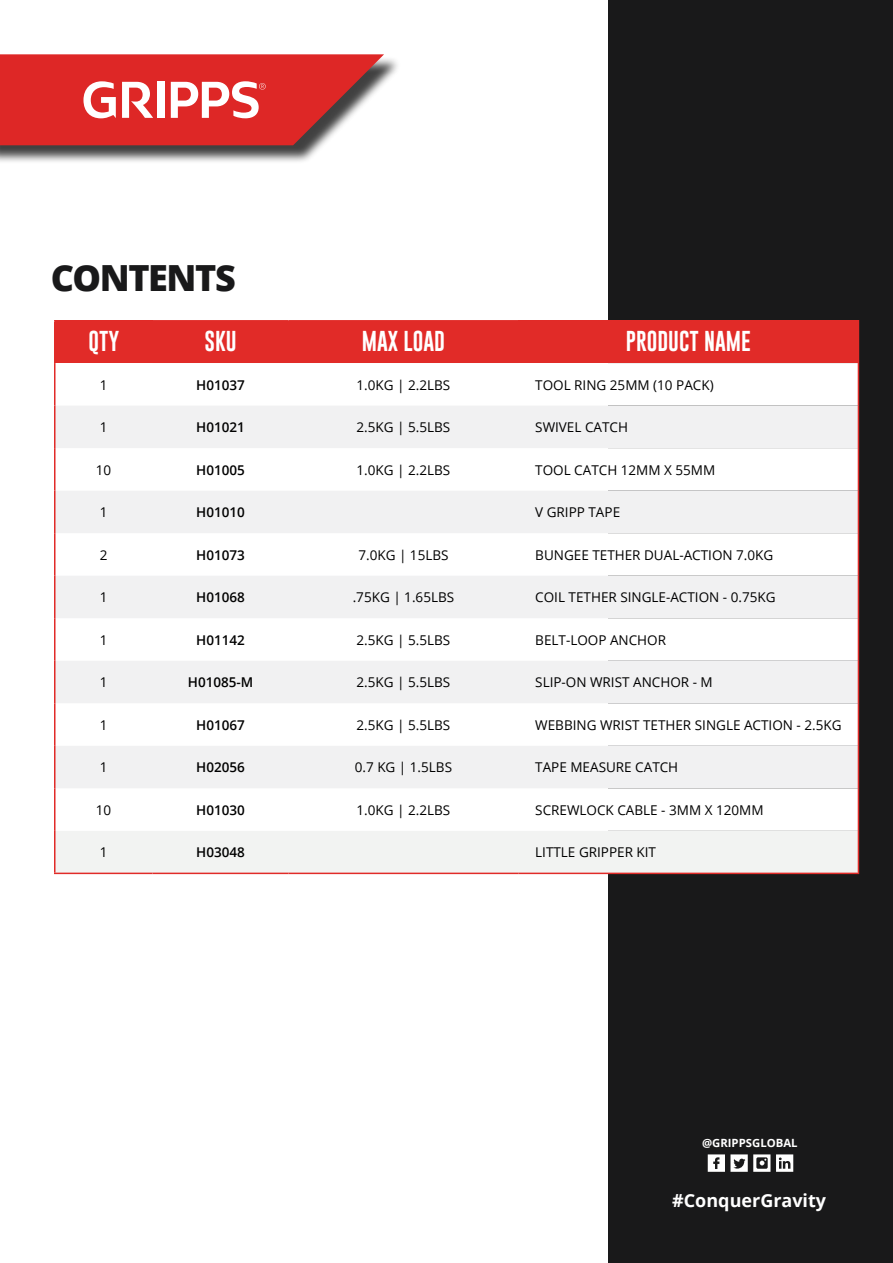
<style>
.page{position:relative;width:893px;height:1263px;background:#fff}
.page>*{position:absolute;margin:0;border:0;box-sizing:border-box;transform-origin:0 0}
.t1{font:800 36px "Open Sans";letter-spacing:-.04em;color:#19191a}
.t2{font:21px "Gobold";color:#fff}
.t3{font:700 18px "Open Sans";color:#fff}
.t4{font:13.5px "Open Sans";color:#000}
.t5{font:600 13.5px "Open Sans";color:#000}
.t6{font:700 11.4px "Open Sans";color:#fff}
</style>
<div class="page">
<div style="left:608px;top:0;width:285px;height:1263px;background:#19191a"></div>
<svg style="left:776px;top:1154px;width:17px;height:18px"></svg>
<svg style="left:708px;top:1154px;width:62px;height:18px"></svg>
<div style="left:0;top:56px;width:401px;height:108px;background:#000;opacity:.75"></div>
<svg style="left:0;top:54px;width:384px;height:91px;background:#dc4a49"></svg>
<div style="left:55px;top:321px;width:98px;height:42px;background:#e12b28"></div>
<div style="left:153px;top:322px;width:365px;height:41px;background:#e12b28"></div>
<div style="left:518px;top:321px;width:340px;height:42px;background:#e12b28"></div>
<div style="left:608px;top:363px;width:250px;height:468px;background:#fff"></div>
<svg style="left:56px;top:406px;width:802px;height:382px;fill:#f1f1f2"></svg>
<div style="left:56px;top:831px;width:802px;height:42px;background:#f2f3f2"></div>
<hr style="left:54px;top:363px;width:2px;height:43px;background:#e12b28">
<hr style="left:54px;top:406px;width:2px;height:42px;background:#e12b28">
<hr style="left:54px;top:448px;width:2px;height:43px;background:#e12b28">
<hr style="left:54px;top:491px;width:2px;height:42px;background:#e12b28">
<hr style="left:54px;top:533px;width:2px;height:43px;background:#e12b28">
<hr style="left:54px;top:831px;width:2px;height:42px;background:#e12b28">
<hr style="left:54px;top:873px;width:99px;height:1px;background:#e12b28">
<hr style="left:153px;top:873px;width:136px;height:1px;background:#e12b28">
<hr style="left:858px;top:363px;width:1px;height:43px;background:#e12b28">
<hr style="left:858px;top:406px;width:1px;height:42px;background:#e12b28">
<hr style="left:858px;top:448px;width:1px;height:43px;background:#e12b28">
<hr style="left:858px;top:491px;width:1px;height:42px;background:#e12b28">
<hr style="left:858px;top:533px;width:1px;height:43px;background:#e12b28">
<hr style="left:54px;top:576px;width:2px;height:42px;background:#e12b28">
<hr style="left:54px;top:661px;width:2px;height:42px;background:#e12b28">
<hr style="left:54px;top:746px;width:2px;height:42px;background:#e12b28">
<hr style="left:858px;top:576px;width:1px;height:42px;background:#e12b28">
<hr style="left:858px;top:746px;width:1px;height:42px;background:#e12b28">
<hr style="left:54px;top:618px;width:2px;height:43px;background:#e12b28">
<hr style="left:858px;top:618px;width:1px;height:43px;background:#e12b28">
<hr style="left:858px;top:661px;width:1px;height:42px;background:#e12b28">
<hr style="left:54px;top:703px;width:2px;height:43px;background:#e12b28">
<hr style="left:858px;top:703px;width:1px;height:43px;background:#e12b28">
<hr style="left:54px;top:788px;width:2px;height:43px;background:#e12b28">
<hr style="left:858px;top:788px;width:1px;height:43px;background:#e12b28">
<hr style="left:54px;top:320px;width:99px;height:2px;background:#e12b28">
<hr style="left:54px;top:322px;width:2px;height:41px;background:#e12b28">
<hr style="left:153px;top:320px;width:136px;height:2px;background:#e12b28">
<hr style="left:289px;top:320px;width:229px;height:2px;background:#e12b28">
<hr style="left:518px;top:320px;width:341px;height:2px;background:#e12b28">
<hr style="left:858px;top:322px;width:1px;height:41px;background:#e12b28">
<hr style="left:289px;top:873px;width:229px;height:1px;background:#e12b28">
<hr style="left:518px;top:873px;width:341px;height:1px;background:#e12b28">
<hr style="left:858px;top:831px;width:1px;height:42px;background:#e12b28">
<h1 class="t1" style="left:51px;top:251px;width:187px">CONTENTS</h1>
<h2 class="t2" style="left:88px;top:327px;width:32px">QTY</h2>
<h2 class="t2" style="left:204px;top:327px;width:34px">SKU</h2>
<h2 class="t2" style="left:362px;top:327px;width:85px">MAX LOAD</h2>
<h2 class="t2" style="left:626px;top:327px;width:126px">PRODUCT NAME</h2>
<p class="t4" style="left:100px;top:375px;width:9px">1</p>
<p class="t5" style="left:196px;top:375px;width:50px">H01037</p>
<p class="t4" style="left:357px;top:375px;width:95px">1.0KG | 2.2LBS</p>
<p class="t4" style="left:535px;top:375px;width:180px">TOOL RING 25MM (10 PACK)</p>
<p class="t4" style="left:100px;top:418px;width:9px">1</p>
<p class="t5" style="left:196px;top:418px;width:50px">H01021</p>
<p class="t4" style="left:357px;top:418px;width:95px">2.5KG | 5.5LBS</p>
<p class="t4" style="left:535px;top:418px;width:94px">SWIVEL CATCH</p>
<p class="t4" style="left:96px;top:460px;width:17px">10</p>
<p class="t5" style="left:196px;top:460px;width:50px">H01005</p>
<p class="t4" style="left:357px;top:460px;width:95px">1.0KG | 2.2LBS</p>
<p class="t4" style="left:535px;top:460px;width:181px">TOOL CATCH 12MM X 55MM</p>
<p class="t4" style="left:100px;top:503px;width:9px">1</p>
<p class="t5" style="left:196px;top:503px;width:50px">H01010</p>
<p class="t4" style="left:535px;top:503px;width:86px">V GRIPP TAPE</p>
<p class="t4" style="left:100px;top:545px;width:9px">2</p>
<p class="t5" style="left:196px;top:545px;width:50px">H01073</p>
<p class="t4" style="left:358px;top:545px;width:92px">7.0KG | 15LBS</p>
<p class="t4" style="left:535px;top:545px;width:240px">BUNGEE TETHER DUAL-ACTION 7.0KG</p>
<p class="t4" style="left:100px;top:588px;width:9px">1</p>
<p class="t5" style="left:196px;top:588px;width:50px">H01068</p>
<p class="t4" style="left:353px;top:588px;width:103px">.75KG | 1.65LBS</p>
<p class="t4" style="left:535px;top:588px;width:242px">COIL TETHER SINGLE-ACTION - 0.75KG</p>
<p class="t4" style="left:100px;top:630px;width:9px">1</p>
<p class="t5" style="left:196px;top:630px;width:50px">H01142</p>
<p class="t4" style="left:357px;top:630px;width:95px">2.5KG | 5.5LBS</p>
<p class="t4" style="left:535px;top:630px;width:132px">BELT-LOOP ANCHOR</p>
<p class="t4" style="left:100px;top:673px;width:9px">1</p>
<p class="t5" style="left:188px;top:673px;width:67px">H01085-M</p>
<p class="t4" style="left:357px;top:673px;width:95px">2.5KG | 5.5LBS</p>
<p class="t4" style="left:535px;top:673px;width:179px">SLIP-ON WRIST ANCHOR - M</p>
<p class="t4" style="left:100px;top:716px;width:9px">1</p>
<p class="t5" style="left:196px;top:715px;width:50px">H01067</p>
<p class="t4" style="left:357px;top:716px;width:95px">2.5KG | 5.5LBS</p>
<p class="t4" style="left:535px;top:716px;width:308px">WEBBING WRIST TETHER SINGLE ACTION - 2.5KG</p>
<p class="t4" style="left:100px;top:758px;width:9px">1</p>
<p class="t5" style="left:196px;top:758px;width:50px">H02056</p>
<p class="t4" style="left:355px;top:758px;width:99px">0.7 KG | 1.5LBS</p>
<p class="t4" style="left:535px;top:758px;width:145px">TAPE MEASURE CATCH</p>
<p class="t4" style="left:96px;top:801px;width:17px">10</p>
<p class="t5" style="left:196px;top:801px;width:50px">H01030</p>
<p class="t4" style="left:357px;top:801px;width:95px">1.0KG | 2.2LBS</p>
<p class="t4" style="left:535px;top:801px;width:230px">SCREWLOCK CABLE - 3MM X 120MM</p>
<p class="t4" style="left:100px;top:843px;width:9px">1</p>
<p class="t5" style="left:196px;top:843px;width:50px">H03048</p>
<p class="t4" style="left:535px;top:843px;width:122px">LITTLE GRIPPER KIT</p>
<p class="t6" style="left:702px;top:1135px;width:97px">@GRIPPSGLOBAL</p>
<h3 class="t3" style="left:672px;top:1187px;width:155px">#ConquerGravity</h3>
</div>
